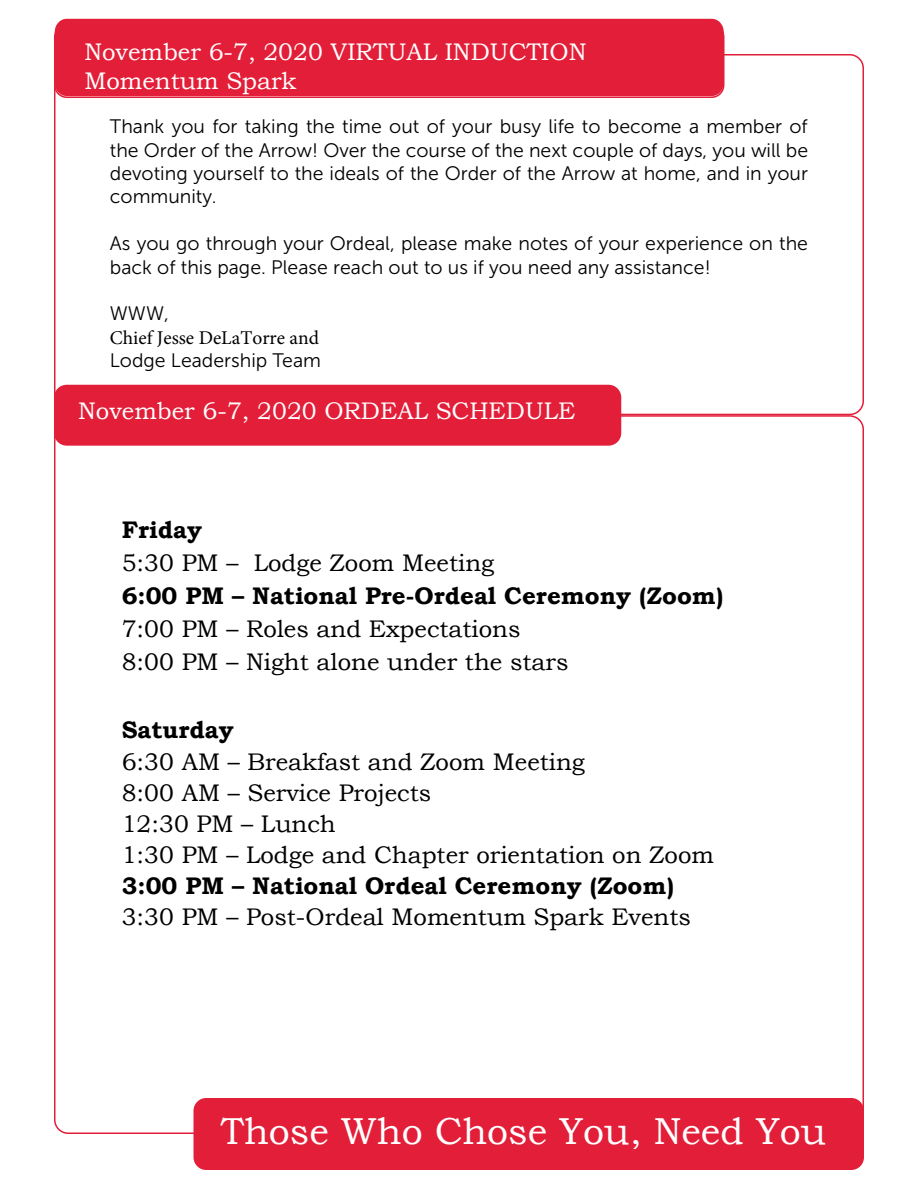
<style>
.page{position:relative;width:918px;height:1188px;background:#fff}
.page>*{position:absolute;margin:0;border:0;box-sizing:border-box;transform-origin:0 0}
.t1{font:37.5px "Bookman Old Style";color:#fff}
.t2{font:24px/31.2px "Bookman Old Style";color:#000}
.t3{font:700 24px "Bookman Old Style";color:#000}
.t4{font:24px/28.8px "Bookman Old Style";color:#fff}
.t5{font:19.5px/23.4px "Museo Sans 300";color:#000;text-align:justify}
.t6{font:19.5px "Minion Pro";color:#000}
</style>
<div class="page">
<div style="left:55px;top:19px;width:669px;height:77px;background:#e31e38;border-radius:13px"></div>
<div style="left:54px;top:24px;width:671px;height:74px;border:2px solid #e31e38;border-radius:12px"></div>
<div style="left:55px;top:386px;width:566px;height:59px;background:#e31e38;border-radius:12px"></div>
<div style="left:54px;top:385px;width:567px;height:61px;border:2px solid #e31e38;border-radius:12px"></div>
<div style="left:194px;top:1099px;width:669px;height:70px;background:#e31e38;border-radius:12px"></div>
<div style="left:194px;top:1098px;width:670px;height:72px;border:2px solid #e31e38;border-radius:12px"></div>
<p class="t4" style="left:84px;top:37px;width:504px">November 6-7, 2020 VIRTUAL INDUCTION<br>Momentum Spark</p>
<p class="t5" style="left:110px;top:115px;width:700px">Thank you for taking the time out of your busy life to become a member of the Order of the Arrow! Over the course of the next couple of days, you will be devoting yourself to the ideals of the Order of the Arrow at home, and in your community.</p>
<p class="t5" style="left:110px;top:232px;width:700px">As you go through your Ordeal, please make notes of your experience on the back of this page. Please reach out to us if you need any assistance!</p>
<p class="t5" style="left:110px;top:302px;width:60px">WWW,</p>
<p class="t6" style="left:110px;top:325px;width:211px">Chief Jesse DeLaTorre and</p>
<p class="t5" style="left:110px;top:349px;width:213px">Lodge Leadership Team</p>
<p class="t4" style="left:78px;top:396px;width:499px">November 6-7, 2020 ORDEAL SCHEDULE</p>
<p class="t3" style="left:122px;top:513px;width:82px">Friday</p>
<p class="t2" style="left:122px;top:547px;width:374px">5:30 PM – Lodge Zoom Meeting</p>
<p class="t3" style="left:122px;top:579px;width:603px">6:00 PM – National Pre-Ordeal Ceremony (Zoom)</p>
<p class="t2" style="left:122px;top:613px;width:448px;line-height:33px">7:00 PM – Roles and Expectations<br>8:00 PM – Night alone under the stars</p>
<p class="t3" style="left:122px;top:713px;width:113px">Saturday</p>
<p class="t2" style="left:122px;top:746px;width:594px">6:30 AM – Breakfast and Zoom Meeting<br>8:00 AM – Service Projects<br>12:30 PM – Lunch<br>1:30 PM – Lodge and Chapter orientation on Zoom</p>
<p class="t3" style="left:122px;top:869px;width:554px">3:00 PM – National Ordeal Ceremony (Zoom)</p>
<p class="t2" style="left:122px;top:902px;width:571px">3:30 PM – Post-Ordeal Momentum Spark Events</p>
<h1 class="t1" style="left:221px;top:1107px;width:607px">Those Who Chose You, Need You</h1>
</div>
